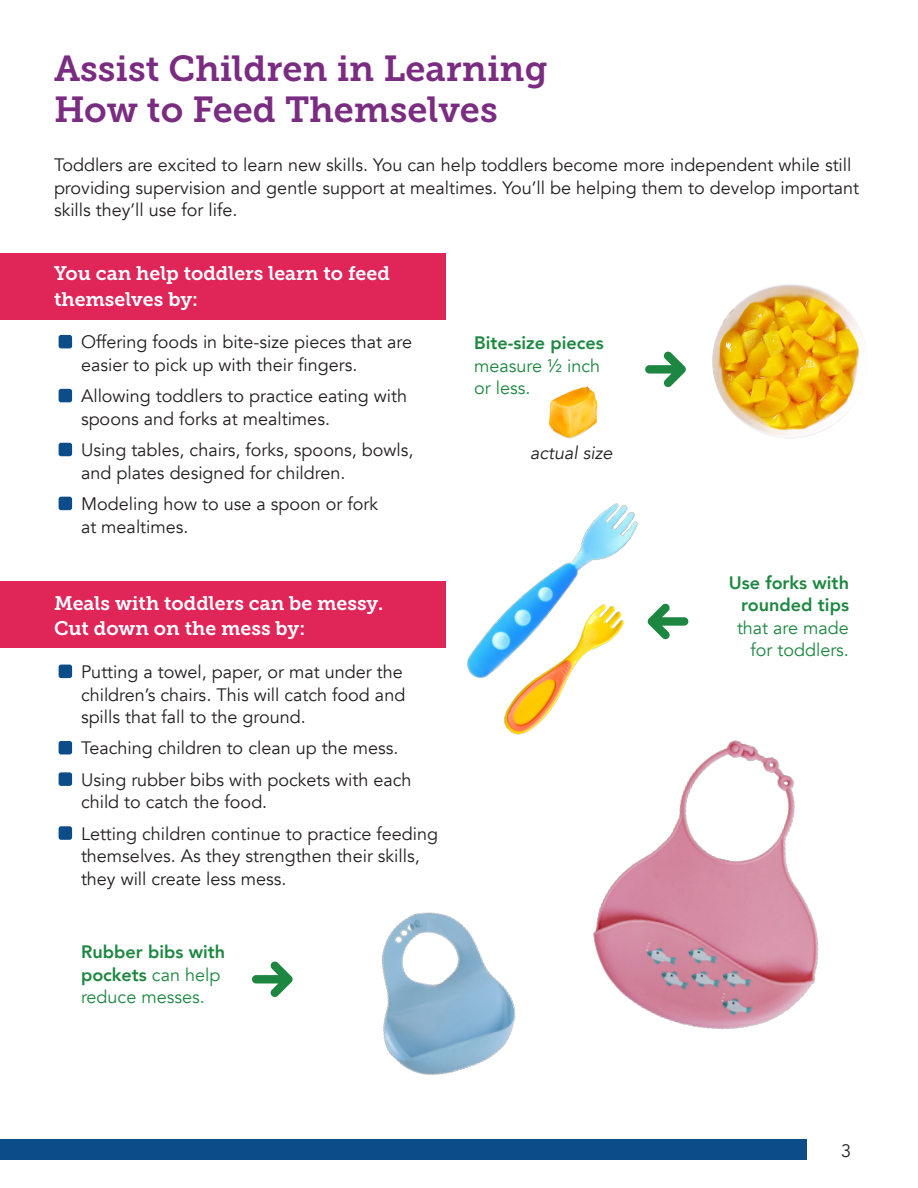
<style>
.page{position:relative;width:918px;height:1188px;background:#fff}
.page>*{position:absolute;margin:0;border:0;box-sizing:border-box;transform-origin:0 0}
.t1{font:36px/40.5px "Museo Slab 700";color:#7a2c81}
.t2{font:19.5px/25.5px "Museo Slab 700";color:#fff}
.t3{font:18px/22.5px "Avenir";color:#231f20}
.t4{font:800 18px/22.5px "Avenir";color:#1d8741;text-align:right}
.t5{font:18px/22.5px "Avenir";color:#1d8741}
.t6{font:italic 18px "Avenir";color:#231f20}
.s1{font-weight:400}
</style>
<div class="page">
<div style="left:0;top:1139px;width:807px;height:21px;background:#0b4c89"></div>
<div style="left:0;top:253px;width:446px;height:67px;background:#e02559"></div>
<div style="left:0;top:581px;width:446px;height:67px;background:#e02559"></div>
<div style="left:59px;top:335px;width:13px;height:13px;background:#0b4c89;border-radius:2px"></div>
<div style="left:59px;top:389px;width:13px;height:13px;background:#0b4c89;border-radius:2px"></div>
<div style="left:59px;top:443px;width:13px;height:13px;background:#0b4c89;border-radius:2px"></div>
<div style="left:59px;top:497px;width:13px;height:13px;background:#0b4c89;border-radius:2px"></div>
<div style="left:59px;top:665px;width:13px;height:13px;background:#0b4c89;border-radius:2px"></div>
<div style="left:59px;top:741px;width:13px;height:13px;background:#0b4c89;border-radius:2px"></div>
<div style="left:59px;top:772px;width:13px;height:14px;background:#0b4c89;border-radius:2px"></div>
<div style="left:59px;top:826px;width:13px;height:14px;background:#0b4c89;border-radius:2px"></div>
<svg style="left:645px;top:351px;width:41px;height:36px"></svg>
<img style="left:712px;top:284px;width:155px;height:154px;border-radius:77px">
<svg style="left:663px;top:603px;width:25px;height:37px"></svg>
<img style="left:504px;top:710px;width:47px;height:25px">
<svg style="left:549px;top:387px;width:49px;height:52px"></svg>
<img style="left:467px;top:503px;width:196px;height:207px">
<svg style="left:252px;top:961px;width:41px;height:36px"></svg>
<img style="left:381px;top:912px;width:135px;height:163px">
<img style="left:563px;top:656px;width:256px;height:374px">
<h1 class="t1" style="left:54px;top:49px;width:495px">Assist Children in Learning<br>How to Feed Themselves</h1>
<p class="t3" style="left:54px;top:154px;width:807px">Toddlers are excited to learn new skills. You can help toddlers become more independent while still providing supervision and gentle support at mealtimes. You’ll be helping them to develop important skills they’ll use for life.</p>
<p class="t2" style="left:54px;top:261px;width:337px">You can help toddlers learn to feed themselves by:</p>
<p class="t3" style="left:81px;top:331px;width:333px">Offering foods in bite-size pieces that are easier to pick up with their fingers.</p>
<p class="t3" style="left:81px;top:385px;width:328px">Allowing toddlers to practice eating with spoons and forks at mealtimes.</p>
<p class="t3" style="left:81px;top:439px;width:334px">Using tables, chairs, forks, spoons, bowls, and plates designed for children.</p>
<p class="t3" style="left:81px;top:493px;width:299px">Modeling how to use a spoon or fork at mealtimes.</p>
<p class="t2" style="left:54px;top:590px;width:331px">Meals with toddlers can be messy.<br>Cut down on the mess by:</p>
<p class="t3" style="left:81px;top:661px;width:326px">Putting a towel, paper, or mat under the children’s chairs. This will catch food and spills that fall to the ground.</p>
<p class="t3" style="left:81px;top:733px;width:332px;line-height:31.3px">Teaching children to clean up the mess.<br>Using rubber bibs with pockets with each</p>
<p class="t3" style="left:81px;top:787px;width:359px;line-height:31.3px">child to catch the food.<br>Letting children continue to practice feeding</p>
<p class="t3" style="left:81px;top:845px;width:340px">themselves. As they strengthen their skills, they will create less mess.</p>
<p class="t4" style="left:81px;top:941px;width:146px;text-align:left">Rubber bibs with pockets <span class="s1">can help reduce messes.</span></p>
<p class="t4" style="left:474px;top:332px;width:131px">Bite-size pieces</p>
<p class="t5" style="left:474px;top:355px;width:128px">measure ½ inch or less.</p>
<p class="t6" style="left:530px;top:442px;width:84px">actual size</p>
<p class="t4" style="left:729px;top:571px;width:122px">Use forks with rounded tips</p>
<p class="t5" style="left:737px;top:617px;width:113px;text-align:right">that are made for toddlers.</p>
<p class="t3" style="left:841px;top:1140px;width:12px">3</p>
</div>
